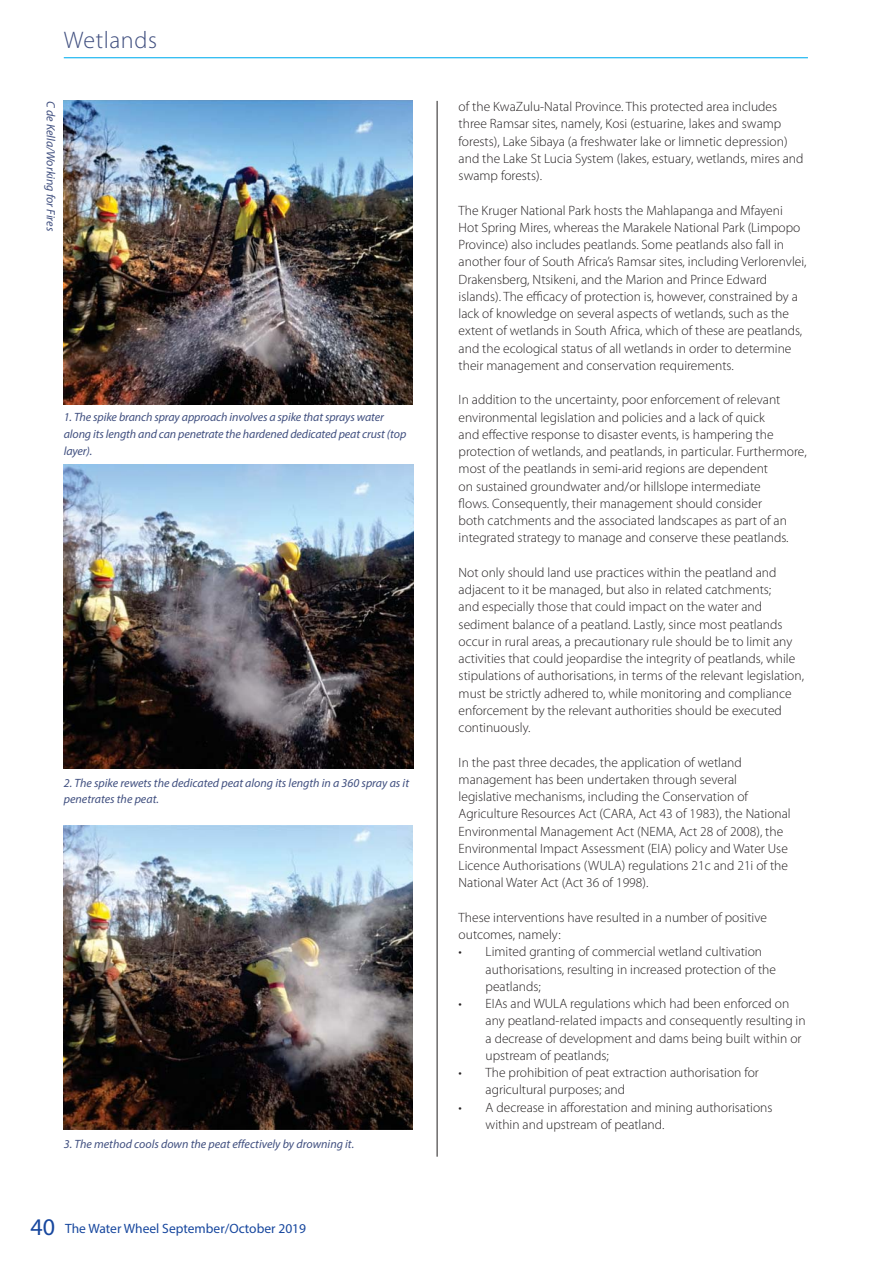
<style>
.page{position:relative;width:893px;height:1263px;background:#fff}
.page>*{position:absolute;margin:0;border:0;box-sizing:border-box;transform-origin:0 0}
.t1{font:300 24px "Myriad Pro";letter-spacing:.025em;color:#415080}
.t2{font:300 13.5px/17.2px "Myriad Pro";color:#231f20}
.t3{font:13.5px "Myriad Pro";color:#17479e}
.t4{font:italic 12px/16.5px "Myriad Pro";letter-spacing:-.01em;color:#415080}
.s1{font-size:24px}
</style>
<div class="page">
<hr style="left:64px;top:57px;width:744px;height:1px;background:#00aeef">
<hr style="left:437px;top:101px;width:1px;height:1056px;background:#231f20">
<img style="left:64px;top:101px;width:348px;height:304px">
<img style="left:64px;top:465px;width:350px;height:304px">
<img style="left:64px;top:825px;width:348px;height:305px">
<h1 class="t1" style="left:64px;top:31px;width:95px">Wetlands</h1>
<p class="t4" style="left:58px;top:101px;width:132px;rotate:90deg">C de Kella/Working for Fires</p>
<p class="t4" style="left:64px;top:410px;width:344px">1. The spike branch spray approach involves a spike that sprays water along its length and can penetrate the hardened dedicated peat crust (top layer).</p>
<p class="t4" style="left:64px;top:775px;width:347px">2. The spike rewets the dedicated peat along its length in a 360 spray as it penetrates the peat.</p>
<p class="t4" style="left:64px;top:1137px;width:292px">3. The method cools down the peat effectively by drowning it.</p>
<p class="t3" style="left:30px;top:1223px;width:277px"><span class="s1">40</span> The Water Wheel September/October 2019</p>
<p class="t2" style="left:459px;top:99px;width:346px">of the KwaZulu-Natal Province. This protected area includes three Ramsar sites, namely, Kosi (estuarine, lakes and swamp forests), Lake Sibaya (a freshwater lake or limnetic depression) and the Lake St Lucia System (lakes, estuary, wetlands, mires and swamp forests).</p>
<p class="t2" style="left:459px;top:203px;width:349px">The Kruger National Park hosts the Mahlapanga and Mfayeni<br>Hot Spring Mires, whereas the Marakele National Park (Limpopo Province) also includes peatlands. Some peatlands also fall in another four of South Africa’s Ramsar sites, including Verlorenvlei, Drakensberg, Ntsikeni, and the Marion and Prince Edward islands). The efficacy of protection is, however, constrained by a lack of knowledge on several aspects of wetlands, such as the extent of wetlands in South Africa, which of these are peatlands, and the ecological status of all wetlands in order to determine their management and conservation requirements.</p>
<p class="t2" style="left:459px;top:392px;width:350px">In addition to the uncertainty, poor enforcement of relevant environmental legislation and policies and a lack of quick<br>and effective response to disaster events, is hampering the protection of wetlands, and peatlands, in particular. Furthermore, most of the peatlands in semi-arid regions are dependent<br>on sustained groundwater and/or hillslope intermediate<br>flows. Consequently, their management should consider<br>both catchments and the associated landscapes as part of an integrated strategy to manage and conserve these peatlands.</p>
<p class="t2" style="left:459px;top:565px;width:347px">Not only should land use practices within the peatland and adjacent to it be managed, but also in related catchments;<br>and especially those that could impact on the water and sediment balance of a peatland. Lastly, since most peatlands occur in rural areas, a precautionary rule should be to limit any activities that could jeopardise the integrity of peatlands, while stipulations of authorisations, in terms of the relevant legislation, must be strictly adhered to, while monitoring and compliance enforcement by the relevant authorities should be executed continuously.</p>
<p class="t2" style="left:459px;top:755px;width:334px">In the past three decades, the application of wetland management has been undertaken through several legislative mechanisms, including the Conservation of Agriculture Resources Act (CARA, Act 43 of 1983), the National Environmental Management Act (NEMA, Act 28 of 2008), the Environmental Impact Assessment (EIA) policy and Water Use Licence Authorisations (WULA) regulations 21c and 21i of the National Water Act (Act 36 of 1998).</p>
<p class="t2" style="left:459px;top:910px;width:310px">These interventions have resulted in a number of positive outcomes, namely:</p>
<p class="t2" style="left:486px;top:945px;width:292px;text-indent:-27px">• Limited granting of commercial wetland cultivation authorisations, resulting in increased protection of the peatlands;</p>
<p class="t2" style="left:486px;top:996px;width:322px;text-indent:-27px">• EIAs and WULA regulations which had been enforced on any peatland-related impacts and consequently resulting in a decrease of development and dams being built within or upstream of peatlands;</p>
<p class="t2" style="left:486px;top:1065px;width:275px;text-indent:-27px">• The prohibition of peat extraction authorisation for agricultural purposes; and</p>
<p class="t2" style="left:486px;top:1100px;width:288px;text-indent:-27px">• A decrease in afforestation and mining authorisations within and upstream of peatland.</p>
</div>
